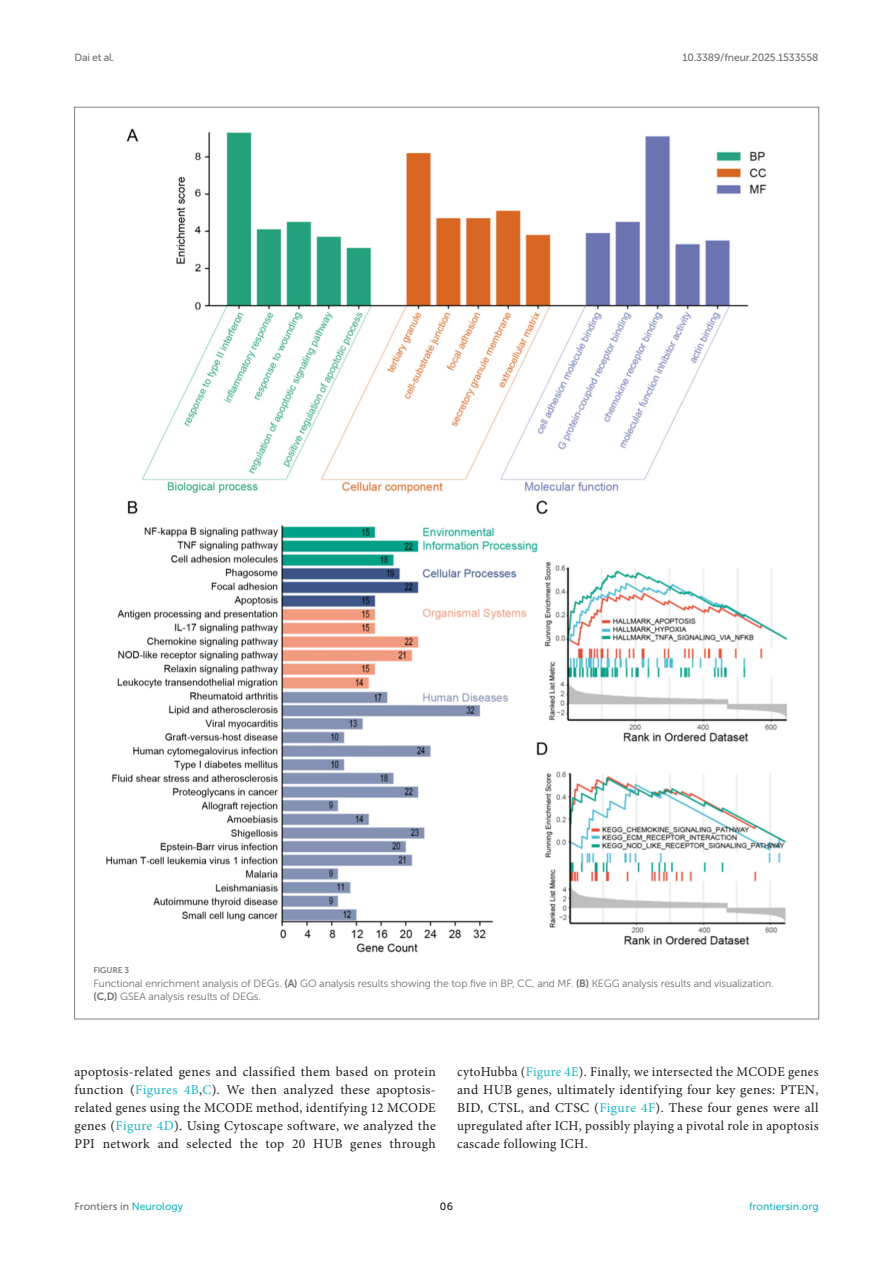
<style>
.page{position:relative;width:893px;height:1263px;background:#fff}
.page>*{position:absolute;margin:0;border:0;box-sizing:border-box;transform-origin:0 0}
.TEXT{font:13.5px/18px "Minion Pro";letter-spacing:.025em;color:#1b1c1b;text-align:justify}
.FIG_LEG{font:10.5px/13.5px "Museo Sans 300";letter-spacing:-.01em;color:#706f70}
.t1{font:10.5px "Museo Sans 500";letter-spacing:-.015em;color:#706f70}
.t2{font:10.5px "Museo Sans 500";color:#1db5c3}
.t3{font:10.5px "Museo Sans 500";color:#1b1c1b}
.FIG_HD{font:8.25px "Museo Sans 700";letter-spacing:-.01em;color:#7e7f7f}
.s1{font-family:"Museo Sans 700"}
.s2{color:#1db5c3}
</style>
<div class="page">
<img style="left:106px;top:128px;width:682px;height:825px">
<p class="t1" style="left:74px;top:52px;width:42px">Dai et al.</p>
<p class="t1" style="left:682px;top:52px;width:138px">10.3389/fneur.2025.1533558</p>
<p class="FIG_HD" style="left:94px;top:966px;width:37px">FIGURE 3</p>
<p class="FIG_LEG" style="left:94px;top:976px;width:682px">Functional enrichment analysis of DEGs. <span class="s1">(A)</span> GO analysis results showing the top five in BP, CC, and MF. <span class="s1">(B)</span> KEGG analysis results and visualization. <span class="s1">(C,D)</span> GSEA analysis results of DEGs.</p>
<p class="TEXT" style="left:74px;top:1063px;width:363px">apoptosis-related genes and classified them based on protein function (<span class="s2">Figures 4B</span>,<span class="s2">C</span>). We then analyzed these apoptosis&shy;related genes using the MCODE method, identifying 12 MCODE genes (<span class="s2">Figure 4D</span>). Using Cytoscape software, we analyzed the PPI network and selected the top 20 HUB genes through</p>
<p class="TEXT" style="left:457px;top:1063px;width:363px">cytoHubba (<span class="s2">Figure 4E</span>). Finally, we intersected the MCODE genes and HUB genes, ultimately identifying four key genes: PTEN, BID, CTSL, and CTSC (<span class="s2">Figure 4F</span>). These four genes were all upregulated after ICH, possibly playing a pivotal role in apoptosis cascade following ICH.</p>
<p class="t1" style="left:74px;top:1200px;width:110px">Frontiers in <span class="s2">Neurology</span></p>
<p class="t3" style="left:440px;top:1200px;width:15px">06</p>
<p class="t2" style="left:749px;top:1200px;width:71px">frontiersin.org</p>
</div>
